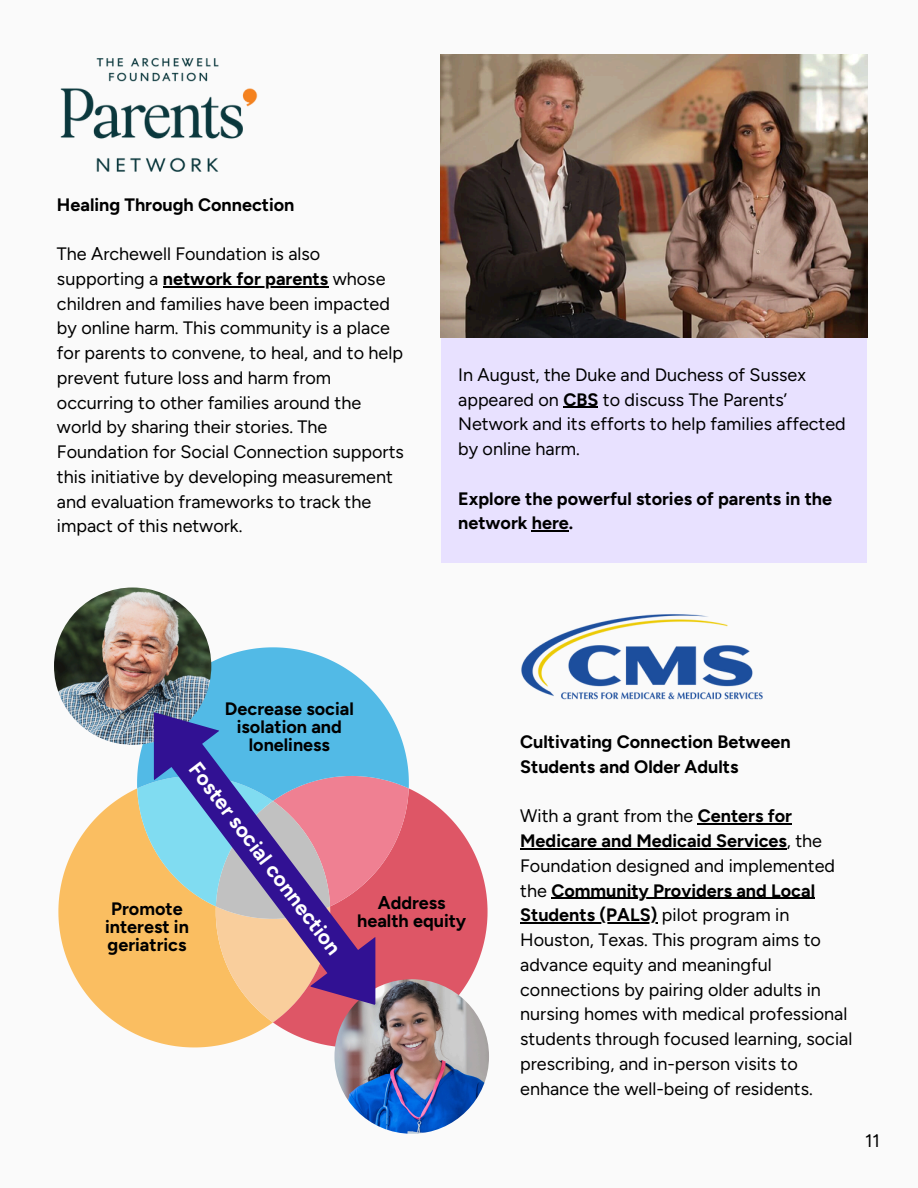
<style>
.page{position:relative;width:918px;height:1188px;background:#fafafa}
.page>*{position:absolute;margin:0;border:0;box-sizing:border-box;transform-origin:0 0}
.t1{font:700 21px "Figtree";color:#fff}
.t2{font:18px/24.8px "Figtree";color:#000}
.t3{font:700 18px/24.8px "Figtree";color:#000}
.s1{font-weight:700}
.s2{font-weight:400}
</style>
<div class="page">
<img style="left:60px;top:57px;width:198px;height:115px">
<div style="left:441px;top:337px;width:426px;height:225px;background:#e8e1ff"></div>
<img style="left:441px;top:55px;width:426px;height:282px">
<img style="left:521px;top:614px;width:242px;height:85px">
<hr style="left:698px;top:824px;width:94px;height:1px;background:#000">
<hr style="left:520px;top:848px;width:267px;height:1px;background:#000">
<hr style="left:551px;top:898px;width:264px;height:1px;background:#000">
<hr style="left:520px;top:923px;width:137px;height:1px;background:#000">
<svg style="left:58px;top:797px;width:205px;height:250px;fill:#fabe61"></svg>
<svg style="left:283px;top:788px;width:205px;height:259px;fill:#de5666"></svg>
<svg style="left:208px;top:648px;width:201px;height:331px"></svg>
<img style="left:334px;top:979px;width:155px;height:155px;border-radius:50%">
<img style="left:54px;top:588px;width:157px;height:157px;border-radius:50%">
<svg style="left:121px;top:687px;width:287px;height:342px;background:#a495a1"></svg>
<hr style="left:163px;top:286px;width:165px;height:1px;background:#000">
<hr style="left:563px;top:407px;width:35px;height:1px;background:#000">
<hr style="left:532px;top:531px;width:37px;height:1px;background:#000">
<p class="t3" style="left:57px;top:192px;width:239px">Healing Through Connection</p>
<p class="t2" style="left:57px;top:241px;width:330px">The Archewell Foundation is also supporting a <span class="s1">network for parents</span> whose</p>
<p class="t2" style="left:57px;top:291px;width:348px">children and families have been impacted by online harm. This community is a place for parents to convene, to heal, and to help prevent future loss and harm from occurring to other families around the world by sharing their stories. The Foundation for Social Connection supports this initiative by developing measurement and evaluation frameworks to track the impact of this network.</p>
<h1 class="t2" style="left:458px;top:362px;width:389px">In August, the Duke and Duchess of Sussex appeared on <span class="s1">CBS</span> to discuss The Parents’ Network and its efforts to help families affected by online harm.</h1>
<h2 class="t3" style="left:458px;top:486px;width:376px">Explore the powerful stories of parents in the network here.</h2>
<h2 class="t3" style="left:225px;top:700px;width:130px;line-height:18px;text-align:center">Decrease social isolation and loneliness</h2>
<h2 class="t1" style="left:204px;top:757px;width:237px;rotate:53deg">Foster social connection</h2>
<p class="t3" style="left:105px;top:900px;width:85px;line-height:18px;text-align:center">Promote interest in geriatrics</p>
<p class="t3" style="left:357px;top:894px;width:111px;line-height:18px;text-align:center">Address health equity</p>
<p class="t3" style="left:520px;top:730px;width:272px">Cultivating Connection Between<br>Students and Older Adults</p>
<h2 class="t3" style="left:520px;top:804px;width:316px"><span class="s2">With a grant from the</span> Centers for Medicare and Medicaid Services<span class="s2">, the Foundation designed and implemented the</span> Community Providers and Local</h2>
<p class="t2" style="left:520px;top:903px;width:334px"><span class="s1">Students (PALS)</span> pilot program in Houston, Texas. This program aims to advance equity and meaningful connections by pairing older adults in nursing homes with medical professional students through focused learning, social prescribing, and in-person visits to enhance the well-being of residents.</p>
<h2 class="t2" style="left:865px;top:1128px;width:16px">11</h2>
</div>
